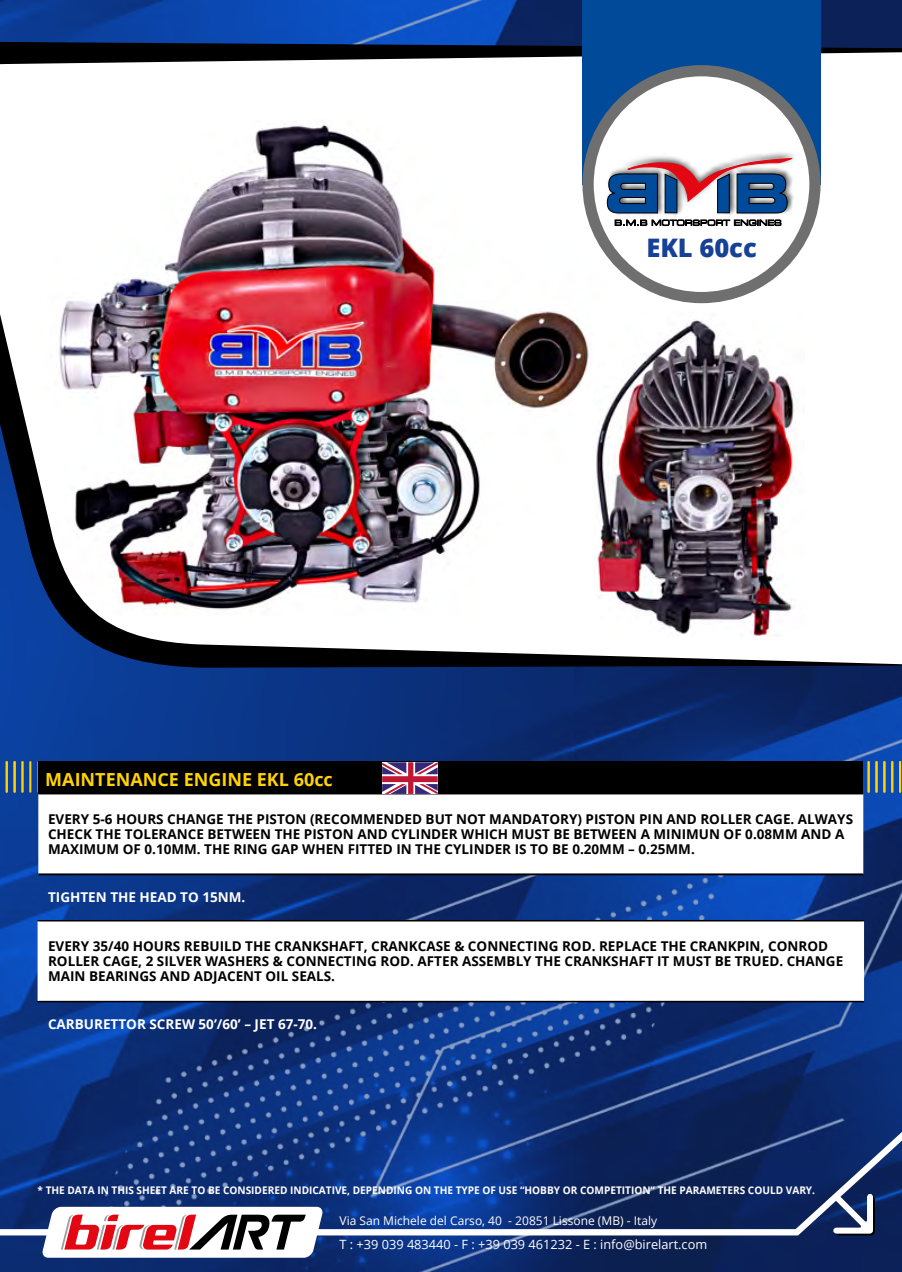
<style>
.page{position:relative;width:902px;height:1272px;background:#fff}
.page>*{position:absolute;margin:0;border:0;box-sizing:border-box;transform-origin:0 0}
.t1{font:800 25.5px "Open Sans";color:#164194}
.t2{font:700 18px "Open Sans";color:#ffd300}
.t3{font:700 13.5px/15px "Open Sans";color:#000}
.t4{font:700 13.5px "Open Sans";color:#fff}
.t5{font:12.75px "Open Sans";color:#fff}
.t6{font:12px "Open Sans";color:#fff}
.t7{font:700 10.5px "Open Sans";color:#fff;scale:.96 1}
</style>
<div class="page">
<img style="left:0;top:0;width:901px;height:1271px">
<img style="left:0;top:42px;width:901px;height:625px">
<div style="left:582px;top:0;width:238px;height:184px;background:#004a99"></div>
<div style="left:588px;top:71px;width:226px;height:226px;background:#fff;border-radius:50%"></div>
<div style="left:582px;top:65px;width:238px;height:238px;border:11px solid #706f6f;border-radius:50%"></div>
<svg style="left:606px;top:157px;width:187px;height:69px"></svg>
<img style="left:594px;top:311px;width:210px;height:325px">
<hr style="left:37px;top:761px;width:2px;height:31px;background:#ffd300">
<hr style="left:30px;top:761px;width:1px;height:31px;background:#ffd300">
<hr style="left:22px;top:761px;width:1px;height:31px;background:#ffd300">
<hr style="left:14px;top:761px;width:1px;height:31px;background:#ffd300">
<hr style="left:6px;top:761px;width:1px;height:31px;background:#ffd300">
<hr style="left:867px;top:761px;width:2px;height:31px;background:#ffd300">
<hr style="left:875px;top:761px;width:2px;height:31px;background:#ffd300">
<hr style="left:883px;top:761px;width:2px;height:31px;background:#ffd300">
<hr style="left:891px;top:761px;width:2px;height:31px;background:#ffd300">
<hr style="left:899px;top:761px;width:1px;height:31px;background:#ffd300">
<svg style="left:0;top:1109px;width:901px;height:129px;background:#183779"></svg>
<svg style="left:42px;top:1206px;width:281px;height:51px"></svg>
<svg style="left:833px;top:1193px;width:41px;height:42px"></svg>
<div style="left:38px;top:761px;width:825px;height:32px;background:#000"></div>
<svg style="left:38px;top:794px;width:825px;height:206px"></svg>
<hr style="left:38px;top:792px;width:825px;height:2px;background:#000">
<hr style="left:38px;top:873px;width:825px;height:2px;background:#000">
<hr style="left:38px;top:920px;width:826px;height:1px;background:#000">
<hr style="left:38px;top:1000px;width:826px;height:2px;background:#000">
<hr style="left:38px;top:921px;width:1px;height:79px;background:#fff">
<hr style="left:862px;top:921px;width:2px;height:79px;background:#fff">
<svg style="left:382px;top:762px;width:55px;height:32px;background:#a96a8d"></svg>
<h2 class="t2" style="left:45px;top:766px;width:289px">MAINTENANCE ENGINE EKL 60cc</h2>
<h1 class="t1" style="left:646px;top:229px;width:112px">EKL 60cc</h1>
<p class="t3" style="left:48px;top:810px;width:806px">EVERY 5-6 HOURS CHANGE THE PISTON (RECOMMENDED BUT NOT MANDATORY) PISTON PIN AND ROLLER CAGE. ALWAYS<br>CHECK THE TOLERANCE BETWEEN THE PISTON AND CYLINDER WHICH MUST BE BETWEEN A MINIMUN OF 0.08MM AND A<br>MAXIMUM OF 0.10MM. THE RING GAP WHEN FITTED IN THE CYLINDER IS TO BE 0.20MM – 0.25MM.</p>
<p class="t4" style="left:48px;top:887px;width:199px">TIGHTEN THE HEAD TO 15NM.</p>
<p class="t3" style="left:48px;top:937px;width:796px">EVERY 35/40 HOURS REBUILD THE CRANKSHAFT, CRANKCASE &amp; CONNECTING ROD. REPLACE THE CRANKPIN, CONROD<br>ROLLER CAGE, 2 SILVER WASHERS &amp; CONNECTING ROD. AFTER ASSEMBLY THE CRANKSHAFT IT MUST BE TRUED. CHANGE<br>MAIN BEARINGS AND ADJACENT OIL SEALS.</p>
<p class="t4" style="left:48px;top:1014px;width:270px">CARBURETTOR SCREW 50’/60’ – JET 67-70.</p>
<p class="t7" style="left:38px;top:1182px;width:811px">* THE DATA IN THIS SHEET ARE TO BE CONSIDERED INDICATIVE, DEPENDING ON THE TYPE OF USE “HOBBY OR COMPETITION” THE PARAMETERS COULD VARY.</p>
<p class="t6" style="left:339px;top:1212px;width:319px">Via San Michele del Carso, 40 - 20851 Lissone (MB) - Italy</p>
<p class="t5" style="left:339px;top:1235px;width:369px">T : +39 039 483440 - F : +39 039 461232 - E : info@birelart.com</p>
</div>
